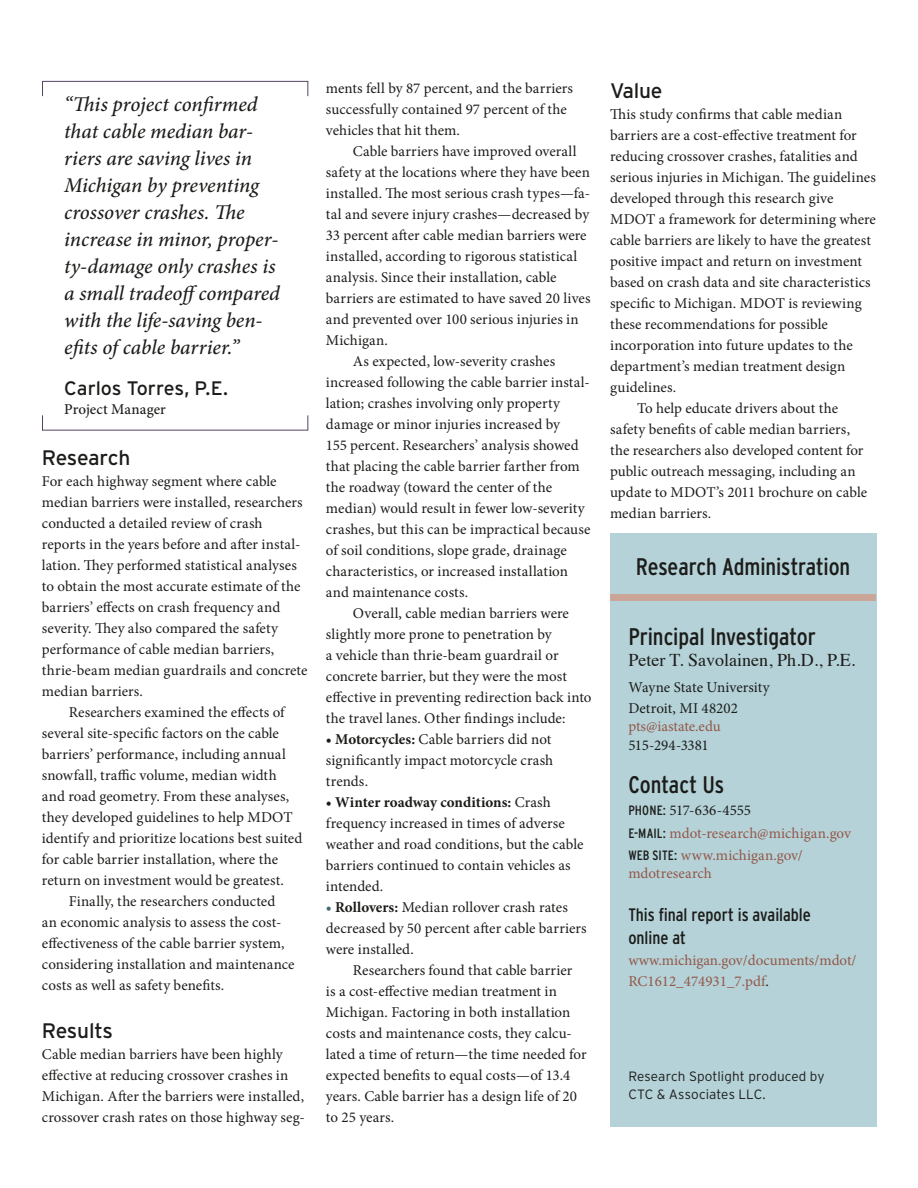
<style>
.page{position:relative;width:918px;height:1188px;background:#fff}
.page>*{position:absolute;margin:0;border:0;box-sizing:border-box;transform-origin:0 0}
.Project_Info_Header{font:condensed 24px "Interstate";letter-spacing:-.005em;color:#1c1c1a}
.Pull_Quote{font:italic 500 21px/27px "Minion Pro";letter-spacing:-.005em;color:#1c1c1a}
.Subheads{font:21px "Interstate";letter-spacing:-.015em;color:#1c1c1a}
.Pull_Quote_Name{font:19.5px "Interstate";letter-spacing:-.005em;color:#1c1c1a}
.Sidebar_subhead{font:condensed 18px/22.5px "Interstate";color:#1c1c1a}
.Sidebar_subhead-2{font:18px "Times";color:#1c1c1a}
.Body_Copy{font:15px/21px "Minion Pro";letter-spacing:.005em;color:#1c1c1a}
.Body_Copy_No_Indent{font:15px/21px "Minion Pro";letter-spacing:.005em;color:#1c1c1a}
.Body_Copy-2{font:15px/18px "Minion Pro";letter-spacing:.005em;color:#945749}
.Body_Copy_No_Indent-2{font:15px/21px "Minion Pro";color:#945749}
.sidebar_copy{font:15px/21px "Minion Pro";color:#1c1c1a}
.Body_Copy-3{font:15px "Minion Pro";letter-spacing:-.02em;color:#1c1c1a}
.sidebar_copy-2{font:15px "Minion Pro";letter-spacing:-.005em;color:#945749}
.Pull_Quote_Job_Title{font:500 15px "Minion Pro";letter-spacing:.005em;color:#1c1c1a}
.sidebar_copy-3{font:15px "Minion Pro";letter-spacing:-.02em;color:#1c1c1a}
.t1{font:300 13.5px/18px "Interstate";letter-spacing:.005em;color:#1c1c1a}
.s1{font-weight:700}
.s2{font-weight:700;color:#466777}
.s3{font-family:"Interstate";font-stretch:condensed;font-size:13.5px}
.s4{font-family:"Interstate";font-stretch:condensed;font-size:13.5px;color:#1c1c1a}
.s5{color:#1c1c1a}
</style>
<div class="page">
<div style="left:610px;top:533px;width:266px;height:593px;background:#b4d2d7"></div>
<hr style="left:42px;top:81px;width:266px;height:1px;background:#534364">
<svg style="left:307px;top:82px;width:1px;height:14px"></svg>
<svg style="left:42px;top:82px;width:1px;height:14px"></svg>
<hr style="left:42px;top:430px;width:266px;height:1px;background:#534364">
<svg style="left:42px;top:415px;width:1px;height:15px"></svg>
<svg style="left:307px;top:415px;width:1px;height:15px"></svg>
<div style="left:610px;top:594px;width:266px;height:7px;background:#cba698"></div>
<p class="Pull_Quote" style="left:64px;top:91px;width:217px">“This project confirmed that cable median bar&shy;riers are saving lives in<br>Michigan by preventing crossover crashes. The increase in minor, proper&shy;ty-damage only crashes is a small tradeoffcompared with the life-saving ben&shy;efits of cable barrier.”</p>
<p class="Pull_Quote_Name" style="left:64px;top:377px;width:165px">Carlos Torres, P.E.</p>
<p class="Pull_Quote_Job_Title" style="left:64px;top:399px;width:103px">Project Manager</p>
<p class="Subheads" style="left:42px;top:446px;width:90px">Research</p>
<p class="Body_Copy_No_Indent" style="left:42px;top:471px;width:267px">For each highway segment where cable median barriers were installed, researchers conducted a detailed review of crash reports in the years before and after instal&shy;lation. They performed statistical analyses to obtain the most accurate estimate of the barriers’ effects on crash frequency and severity. They also compared the safety performance of cable median barriers, thrie-beam median guardrails and concrete median barriers.</p>
<p class="Body_Copy" style="left:42px;top:702px;width:262px;text-indent:27px">Researchers examined the effects of several site-specific factors on the cable barriers’ performance, including annual snowfall, traffic volume, median width and road geometry. From these analyses, they developed guidelines to help MDOT identify and prioritize locations best suited for cable barrier installation, where the return on investment would be greatest.</p>
<p class="Body_Copy" style="left:42px;top:891px;width:254px;text-indent:27px">Finally, the researchers conducted<br>an economic analysis to assess the cost&shy;effectiveness of the cable barrier system, considering installation and maintenance costs as well as safety benefits.</p>
<p class="Subheads" style="left:42px;top:1019px;width:73px">Results</p>
<p class="Body_Copy_No_Indent" style="left:42px;top:1043px;width:264px">Cable median barriers have been highly effective at reducing crossover crashes in Michigan. After the barriers were installed, crossover crash rates on those highway seg-</p>
<p class="Body_Copy_No_Indent" style="left:326px;top:78px;width:249px">ments fell by 87 percent, and the barriers successfully contained 97 percent of the vehicles that hit them.</p>
<p class="Body_Copy" style="left:326px;top:141px;width:266px;text-indent:27px">Cable barriers have improved overall safety at the locations where they have been installed. The most serious crash types—fa&shy;tal and severe injury crashes—decreased by 33 percent after cable median barriers were installed, according to rigorous statistical analysis. Since their installation, cable barriers are estimated to have saved 20 lives and prevented over 100 serious injuries in Michigan.</p>
<p class="Body_Copy" style="left:326px;top:351px;width:266px;text-indent:27px">As expected, low-severity crashes increased following the cable barrier instal&shy;lation; crashes involving only property damage or minor injuries increased by<br>155 percent. Researchers’ analysis showed that placing the cable barrier farther from the roadway (toward the center of the median) would result in fewer low-severity crashes, but this can be impractical because of soil conditions, slope grade, drainage characteristics, or increased installation and maintenance costs.</p>
<p class="Body_Copy" style="left:326px;top:603px;width:267px;text-indent:27px">Overall, cable median barriers were slightly more prone to penetration by<br>a vehicle than thrie-beam guardrail or concrete barrier, but they were the most effective in preventing redirection back into the travel lanes. Other findings include:</p>
<p class="Body_Copy_No_Indent" style="left:326px;top:729px;width:229px;text-align:justify"><span class="s1">• Motorcycles:</span> Cable barriers did not significantly impact motorcycle crash trends.</p>
<p class="Body_Copy_No_Indent" style="left:326px;top:792px;width:259px"><span class="s1">• Winter roadway conditions:</span> Crash frequency increased in times of adverse weather and road conditions, but the cable barriers continued to contain vehicles as intended.</p>
<p class="Body_Copy_No_Indent" style="left:326px;top:897px;width:262px"><span class="s2">•</span> <span class="s1">Rollovers:</span> Median rollover crash rates decreased by 50 percent after cable barriers were installed.</p>
<p class="Body_Copy" style="left:326px;top:960px;width:262px;text-indent:27px">Researchers found that cable barrier<br>is a cost-effective median treatment in Michigan. Factoring in both installation costs and maintenance costs, they calcu&shy;lated a time of return—the time needed for expected benefits to equal costs—of 13.4 years. Cable barrier has a design life of 20 to 25 years.</p>
<p class="Subheads" style="left:610px;top:79px;width:54px">Value</p>
<p class="Body_Copy_No_Indent" style="left:610px;top:104px;width:267px">This study confirms that cable median barriers are a cost-effective treatment for reducing crossover crashes, fatalities and serious injuries in Michigan. The guidelines developed through this research give MDOT a framework for determining where cable barriers are likely to have the greatest positive impact and return on investment based on crash data and site characteristics specific to Michigan. MDOT is reviewing these recommendations for possible incorporation into future updates to the department’s median treatment design guidelines.</p>
<p class="Body_Copy" style="left:610px;top:398px;width:259px;text-indent:27px">To help educate drivers about the safety benefits of cable median barriers, the researchers also developed content for public outreach messaging, including an update to MDOT’s 2011 brochure on cable median barriers.</p>
<p class="Project_Info_Header" style="left:636px;top:553px;width:216px">Research Administration</p>
<p class="Project_Info_Header" style="left:628px;top:623px;width:189px">Principal Investigator</p>
<p class="Sidebar_subhead-2" style="left:628px;top:643px;width:228px">Peter T. Savolainen, Ph.D., P.E.</p>
<p class="sidebar_copy" style="left:628px;top:676px;width:143px">Wayne State University<br>Detroit, MI 48202</p>
<p class="sidebar_copy-2" style="left:628px;top:717px;width:94px">pts@iastate.edu</p>
<p class="sidebar_copy-3" style="left:628px;top:735px;width:82px">515-294-3381</p>
<p class="Project_Info_Header" style="left:628px;top:771px;width:97px">Contact Us</p>
<p class="Body_Copy-3" style="left:628px;top:801px;width:124px"><span class="s3">PHONE:</span> 517-636-4555</p>
<p class="Body_Copy-2" style="left:628px;top:824px;width:224px"><span class="s4">E-MAIL:</span> mdot-research@michigan.gov</p>
<p class="Body_Copy-2" style="left:628px;top:847px;width:176px"><span class="s4">WEB SITE:</span> www.michigan.gov/ mdotresearch</p>
<p class="Sidebar_subhead" style="left:628px;top:904px;width:184px">This final report is available online at</p>
<p class="Body_Copy_No_Indent-2" style="left:628px;top:950px;width:230px">www.michigan.gov/documents/mdot/<br>RC1612_474931_7.pdf<span class="s5">.</span></p>
<p class="t1" style="left:628px;top:1067px;width:198px">Research Spotlight produced by<br>CTC &amp; Associates LLC.</p>
</div>
